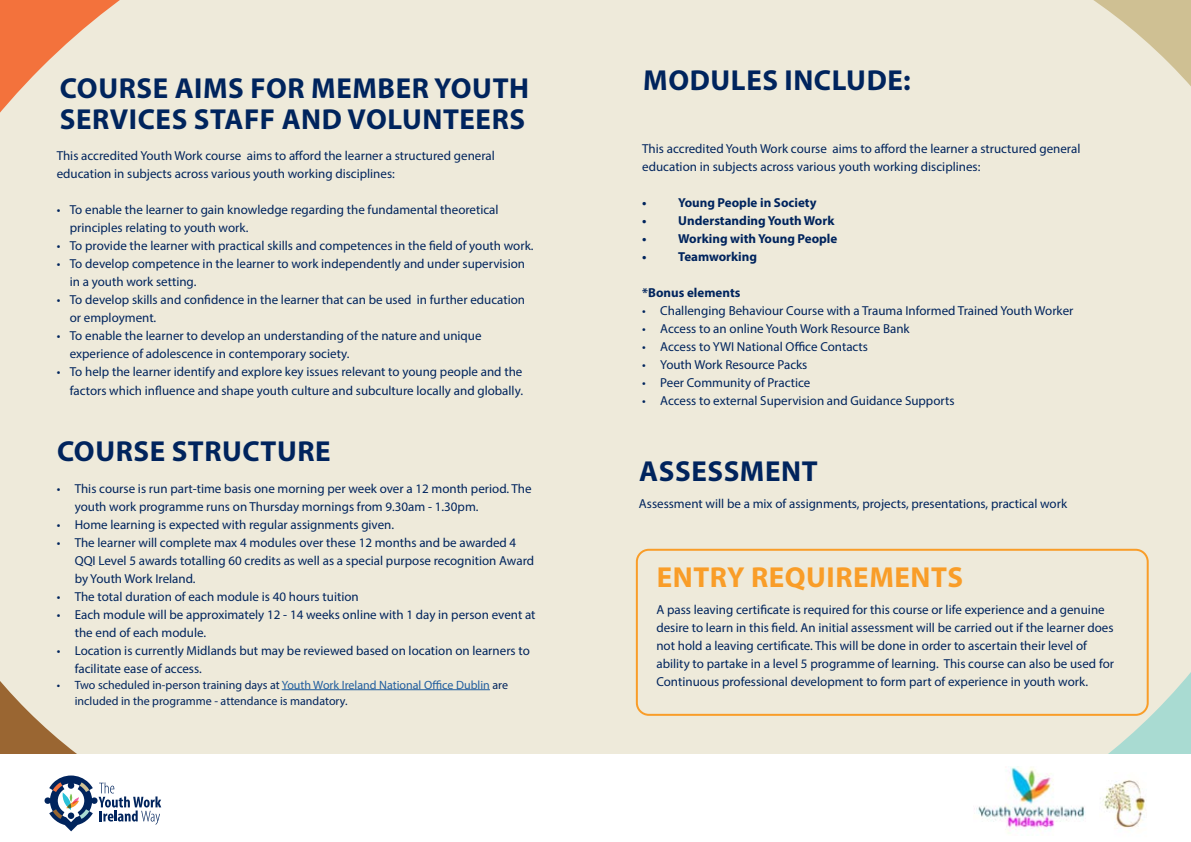
<style>
.page{position:relative;width:1191px;height:842px;background:#fff}
.page>*{position:absolute;margin:0;border:0;box-sizing:border-box;transform-origin:0 0}
.t1{font:700 29px/31px "Myriad Pro";letter-spacing:.02em;color:#00245d}
.t2{font:700 29px "Myriad Pro";letter-spacing:.02em;color:#f99d28}
.t3{font:13px/18px "Myriad Pro";color:#00245d}
.t4{font:700 13px "Myriad Pro";color:#00245d}
.t5{font:12px/16px "Myriad Pro";color:#00245d}
.s1{color:#215e9e}
</style>
<div class="page">
<div style="left:0;top:0;width:1191px;height:841px;background:#eeeada"></div>
<svg style="left:1108px;top:594px;width:83px;height:160px"></svg>
<div style="left:0;top:754px;width:1191px;height:88px;background:#fff"></div>
<svg style="left:1093px;top:0;width:98px;height:86px"></svg>
<svg style="left:0;top:0;width:120px;height:113px"></svg>
<hr style="left:282px;top:689px;width:208px;height:1px;background:#215e9e">
<div style="left:636px;top:549px;width:512px;height:167px;border:2px solid #f99d28;border-radius:12px"></div>
<svg style="left:0;top:681px;width:161px;height:151px"></svg>
<img style="left:974px;top:767px;width:111px;height:67px">
<img style="left:1102px;top:780px;width:44px;height:49px">
<h1 class="t1" style="left:60px;top:72px;width:470px">COURSE AIMS FOR MEMBER YOUTH<br>SERVICES STAFF AND VOLUNTEERS</h1>
<p class="t3" style="left:57px;top:147px;width:440px">This accredited Youth Work course aims to afford the learner a structured general education in subjects across various youth working disciplines:</p>
<p class="t3" style="left:70px;top:201px;width:430px;text-indent:-13px">• To enable the learner to gain knowledge regarding the fundamental theoretical principles relating to youth work.</p>
<p class="t3" style="left:57px;top:237px;width:478px">• To provide the learner with practical skills and competences in the field of youth work.</p>
<p class="t3" style="left:70px;top:255px;width:457px;text-indent:-13px">• To develop competence in the learner to work independently and under supervision in a youth work setting.</p>
<p class="t3" style="left:70px;top:291px;width:457px;text-indent:-13px">• To develop skills and confidence in the learner that can be used in further education or employment.</p>
<p class="t3" style="left:70px;top:327px;width:413px;text-indent:-13px">• To enable the learner to develop an understanding of the nature and unique experience of adolescence in contemporary society.</p>
<p class="t3" style="left:57px;top:363px;width:468px;text-align:right">• To help the learner identify and explore key issues relevant to young people and the factors which influence and shape youth culture and subculture locally and globally.</p>
<h1 class="t1" style="left:57px;top:434px;width:275px">COURSE STRUCTURE</h1>
<p class="t3" style="left:75px;top:479px;width:458px;text-indent:-18px">• This course is run part-time basis one morning per week over a 12 month period. The youth work programme runs on Thursday mornings from 9.30am - 1.30pm.</p>
<p class="t3" style="left:57px;top:515px;width:339px">• Home learning is expected with regular assignments given.</p>
<p class="t3" style="left:75px;top:533px;width:461px;text-indent:-18px">• The learner will complete max 4 modules over these 12 months and be awarded 4<br>QQI Level 5 awards totalling 60 credits as well as a special purpose recognition Award by Youth Work Ireland.</p>
<p class="t3" style="left:57px;top:587px;width:303px">• The total duration of each module is 40 hours tuition</p>
<p class="t3" style="left:75px;top:605px;width:462px;text-indent:-18px">• Each module will be approximately 12 - 14 weeks online with 1 day in person event at the end of each module.</p>
<p class="t3" style="left:75px;top:641px;width:456px;text-indent:-18px">• Location is currently Midlands but may be reviewed based on location on learners to facilitate ease of access.</p>
<p class="t5" style="left:75px;top:676px;width:435px;text-indent:-18px">• Two scheduled in-person training days at <span class="s1">Youth Work Ireland National Office Dublin</span> are included in the programme - attendance is mandatory.</p>
<h1 class="t1" style="left:643px;top:64px;width:269px">MODULES INCLUDE:</h1>
<p class="t3" style="left:642px;top:139px;width:440px">This accredited Youth Work course aims to afford the learner a structured general education in subjects across various youth working disciplines:</p>
<p class="t4" style="left:642px;top:194px;width:6px">•</p>
<p class="t4" style="left:678px;top:194px;width:140px">Young People in Society</p>
<p class="t4" style="left:642px;top:212px;width:6px">•</p>
<p class="t4" style="left:678px;top:212px;width:158px">Understanding Youth Work</p>
<p class="t4" style="left:642px;top:230px;width:6px">•</p>
<p class="t4" style="left:678px;top:230px;width:161px">Working with Young People</p>
<p class="t4" style="left:642px;top:248px;width:6px">•</p>
<p class="t4" style="left:678px;top:248px;width:80px">Teamworking</p>
<p class="t4" style="left:642px;top:284px;width:100px">*Bonus elements</p>
<p class="t3" style="left:642px;top:301px;width:433px">• Challenging Behaviour Course with a Trauma Informed Trained Youth Worker</p>
<p class="t3" style="left:642px;top:319px;width:269px">• Access to an online Youth Work Resource Bank</p>
<p class="t3" style="left:642px;top:337px;width:227px">• Access to YWI National Office Contacts</p>
<p class="t3" style="left:642px;top:355px;width:167px">• Youth Work Resource Packs</p>
<p class="t3" style="left:642px;top:373px;width:170px">• Peer Community of Practice</p>
<p class="t3" style="left:642px;top:391px;width:314px">• Access to external Supervision and Guidance Supports</p>
<h1 class="t1" style="left:639px;top:454px;width:180px">ASSESSMENT</h1>
<p class="t3" style="left:639px;top:495px;width:430px">Assessment will be a mix of assignments, projects, presentations, practical work</p>
<h1 class="t2" style="left:656px;top:558px;width:308px">ENTRY REQUIREMENTS</h1>
<p class="t3" style="left:656px;top:601px;width:459px">A pass leaving certificate is required for this course or life experience and a genuine desire to learn in this field. An initial assessment will be carried out if the learner does not hold a leaving certificate. This will be done in order to ascertain their level of ability to partake in a level 5 programme of learning. This course can also be used for Continuous professional development to form part of experience in youth work.</p>
</div>
